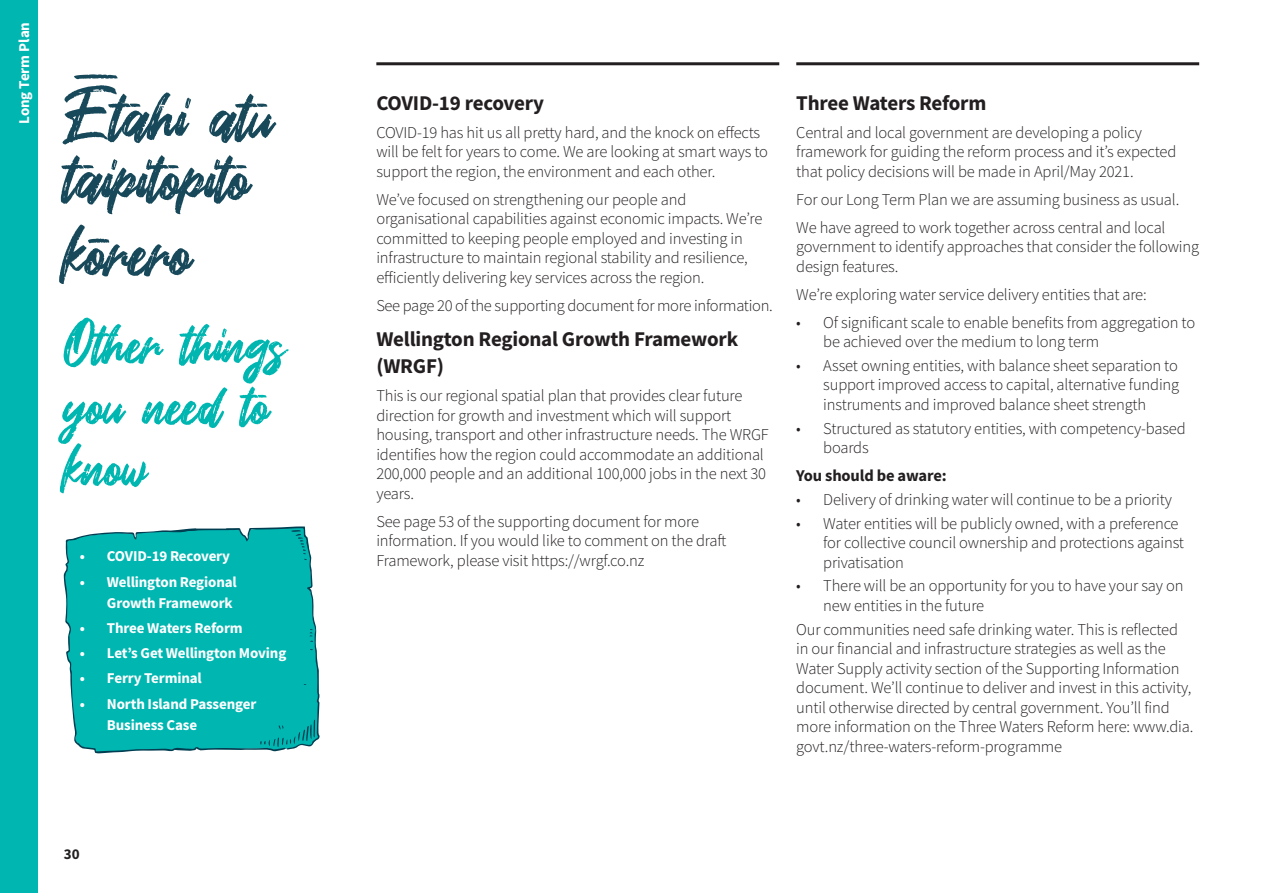
<style>
.page{position:relative;width:1263px;height:893px;background:#fff}
.page>*{position:absolute;margin:0;border:0;box-sizing:border-box;transform-origin:0 0}
.t1{font:75px/61.5px "Smoke Attack";color:#17495a}
.t2{font:63px/61.5px "Smoke Attack";color:#00b6b1}
.t3{font:700 21px/27px "Source Sans Pro";letter-spacing:-.01em;color:#231f20}
.t4{font:300 16.5px/19.5px "Source Sans Pro";letter-spacing:-.01em;color:#231f20}
.t5{font:700 16.5px "Source Sans Pro";letter-spacing:-.01em;color:#231f20}
.t6{font:700 15px/21px "Source Sans Pro";letter-spacing:-.01em;color:#fff;text-align:right}
.t7{font:700 15px "Source Sans Pro";color:#231f20}
</style>
<div class="page">
<div style="left:0;top:0;width:38px;height:893px;background:#00b6b1"></div>
<hr style="left:376px;top:62px;width:403px;height:3px;background:#231f20">
<hr style="left:796px;top:62px;width:403px;height:3px;background:#231f20">
<svg style="left:74px;top:74px;width:44px;height:5px"></svg>
<svg style="left:88px;top:239px;width:21px;height:4px"></svg>
<svg style="left:64px;top:526px;width:256px;height:227px;background:#11b7b3"></svg>
<p class="t6" style="left:13px;top:124px;width:103px;rotate:-90deg">Long Term Plan</p>
<h1 class="t1" style="left:64px;top:87px;width:212px">Etahi atu taipitopito</h1>
<h1 class="t1" style="left:64px;top:223px;width:130px">korero</h1>
<h2 class="t2" style="left:64px;top:314px;width:224px">Other things you need to know</h2>
<p class="t6" style="left:80px;top:546px;width:152px">• COVID-19 Recovery</p>
<p class="t6" style="left:80px;top:571px;width:158px">• Wellington Regional<br>Growth Framework</p>
<p class="t6" style="left:80px;top:617px;width:164px">• Three Waters Reform</p>
<p class="t6" style="left:80px;top:642px;width:208px">• Let’s Get Wellington Moving</p>
<p class="t6" style="left:80px;top:668px;width:123px">• Ferry Terminal</p>
<p class="t6" style="left:107px;top:693px;width:151px;text-align:left;text-indent:-27px">• North Island Passenger<br>Business Case</p>
<p class="t7" style="left:64px;top:843px;width:17px">30</p>
<p class="t3" style="left:376px;top:89px;width:169px">COVID-19 recovery</p>
<p class="t4" style="left:376px;top:122px;width:393px">COVID-19 has hit us all pretty hard, and the knock on effects will be felt for years to come. We are looking at smart ways to support the region, the environment and each other.</p>
<p class="t4" style="left:376px;top:189px;width:388px">We’ve focused on strengthening our people and organisational capabilities against economic impacts. We’re committed to keeping people employed and investing in infrastructure to maintain regional stability and resilience, efficiently delivering key services across the region.</p>
<p class="t4" style="left:376px;top:295px;width:398px">See page 20 of the supporting document for more information.</p>
<p class="t3" style="left:376px;top:325px;width:363px">Wellington Regional Growth Framework (WRGF)</p>
<p class="t4" style="left:376px;top:386px;width:394px">This is our regional spatial plan that provides clear future direction for growth and investment which will support housing, transport and other infrastructure needs. The WRGF identifies how the region could accommodate an additional 200,000 people and an additional 100,000 jobs in the next 30 years.</p>
<p class="t4" style="left:376px;top:511px;width:352px">See page 53 of the supporting document for more information. If you would like to comment on the draft<br>Framework, please visit https://wrgf.co.nz</p>
<p class="t3" style="left:796px;top:89px;width:192px">Three Waters Reform</p>
<p class="t4" style="left:796px;top:122px;width:381px">Central and local government are developing a policy framework for guiding the reform process and it’s expected that policy decisions will be made in April/May 2021.</p>
<p class="t4" style="left:796px;top:185px;width:384px;line-height:28px">For our Long Term Plan we are assuming business as usual.<br>We have agreed to work together across central and local</p>
<p class="t4" style="left:796px;top:237px;width:404px">government to identify approaches that consider the following design features.</p>
<p class="t4" style="left:796px;top:284px;width:352px">We’re exploring water service delivery entities that are:</p>
<p class="t4" style="left:823px;top:312px;width:373px;text-indent:-27px">• Of significant scale to enable benefits from aggregation to be achieved over the medium to long term</p>
<p class="t4" style="left:823px;top:356px;width:357px;text-align:justify;text-indent:-27px">• Asset owning entities, with balance sheet separation to support improved access to capital, alternative funding instruments and improved balance sheet strength</p>
<p class="t4" style="left:823px;top:418px;width:364px;text-indent:-27px">• Structured as statutory entities, with competency-based boards</p>
<p class="t5" style="left:796px;top:464px;width:152px">You should be aware:</p>
<p class="t4" style="left:796px;top:490px;width:377px">• Delivery of drinking water will continue to be a priority</p>
<p class="t4" style="left:823px;top:513px;width:362px;text-indent:-27px">• Water entities will be publicly owned, with a preference for collective council ownership and protections against privatisation</p>
<p class="t4" style="left:823px;top:576px;width:362px;text-indent:-27px">• There will be an opportunity for you to have your say on new entities in the future</p>
<p class="t4" style="left:796px;top:619px;width:399px">Our communities need safe drinking water. This is reflected in our financial and infrastructure strategies as well as the Water Supply activity section of the Supporting Information document. We’ll continue to deliver and invest in this activity, until otherwise directed by central government. You’ll find more information on the Three Waters Reform here: www.dia. govt.nz/three-waters-reform-programme</p>
</div>
